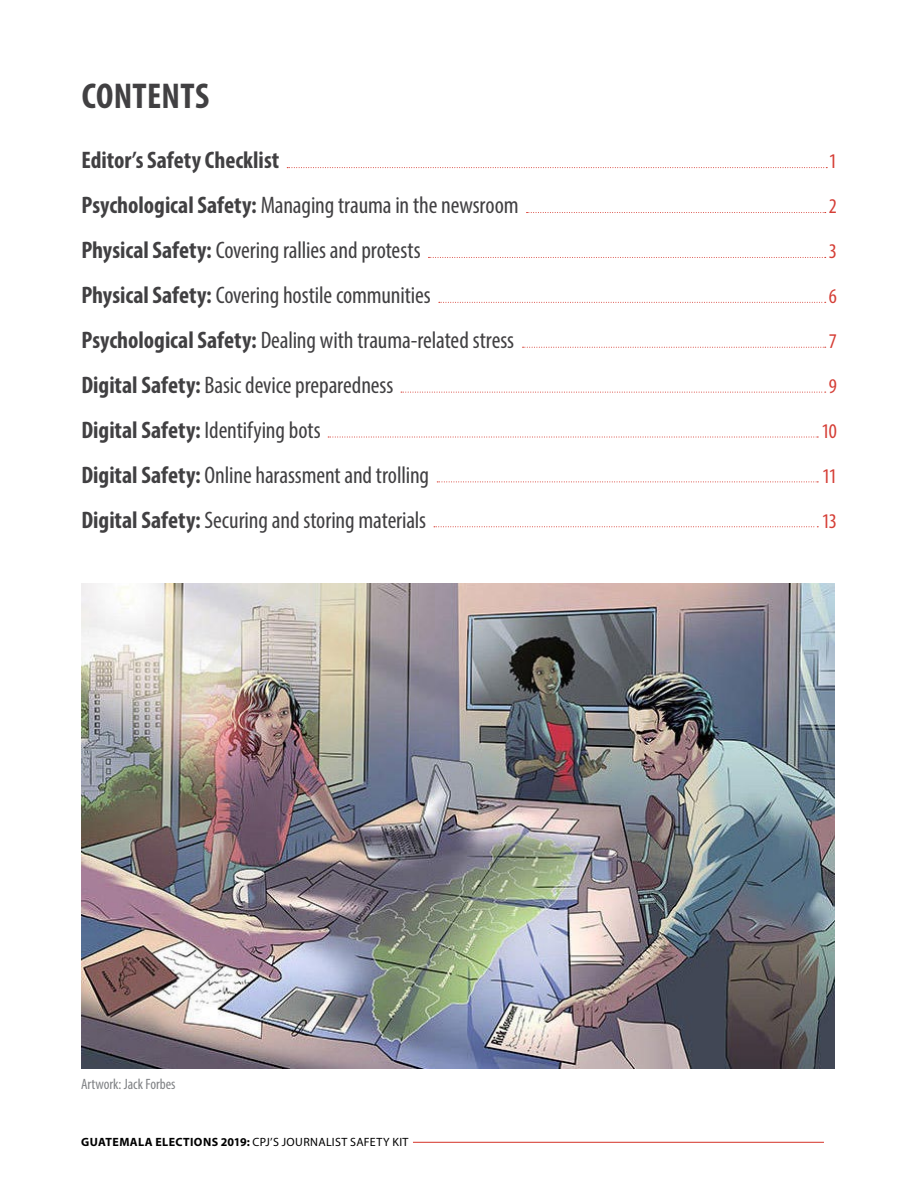
<style>
.page{position:relative;width:918px;height:1188px;background:#fff}
.page>*{position:absolute;margin:0;border:0;box-sizing:border-box;transform-origin:0 0}
.t1{font:700 condensed 36px "Myriad Pro";letter-spacing:.005em;color:#414042}
.t2{font:condensed 24px/45px "Myriad Pro";letter-spacing:-.005em;color:#414042}
.t3{font:condensed 21px/45px "Myriad Pro";color:#d53e36;text-align:center}
.t4{font:condensed 15px "Myriad Pro";color:#808285}
.t5{font:12px "Myriad Pro";letter-spacing:.025em;color:#000}
.s1{font-weight:700}
</style>
<div class="page">
<hr style="left:413px;top:1142px;width:411px;height:1px;background:#d43126">
<svg style="left:434px;top:526px;width:384px;height:1px"></svg>
<svg style="left:437px;top:482px;width:381px;height:1px"></svg>
<svg style="left:328px;top:437px;width:490px;height:1px"></svg>
<svg style="left:401px;top:392px;width:425px;height:1px"></svg>
<svg style="left:523px;top:347px;width:303px;height:1px"></svg>
<svg style="left:439px;top:302px;width:387px;height:1px"></svg>
<svg style="left:428px;top:257px;width:398px;height:1px"></svg>
<svg style="left:527px;top:212px;width:299px;height:1px"></svg>
<svg style="left:287px;top:167px;width:540px;height:1px"></svg>
<img style="left:81px;top:584px;width:754px;height:485px">
<h1 class="t1" style="left:82px;top:74px;width:129px">CONTENTS</h1>
<p class="t2" style="left:82px;top:137px;width:439px"><span class="s1">Editor’s Safety Checklist<br>Psychological Safety:</span> Managing trauma in the newsroom <span class="s1">Physical Safety:</span> Covering rallies and protests<br><span class="s1">Physical Safety:</span> Covering hostile communities <span class="s1">Psychological Safety:</span> Dealing with trauma-related stress <span class="s1">Digital Safety:</span> Basic device preparedness<br><span class="s1">Digital Safety:</span> Identifying bots<br><span class="s1">Digital Safety:</span> Online harassment and trolling<br><span class="s1">Digital Safety:</span> Securing and storing materials</p>
<p class="t4" style="left:81px;top:1075px;width:96px">Artwork: Jack Forbes</p>
<p class="t5" style="left:81px;top:1135px;width:329px"><span class="s1">GUATEMALA ELECTIONS 2019:</span> CPJ’S JOURNALIST SAFETY KIT</p>
<p class="t3" style="left:822px;top:138px;width:17px">1<br>2<br>3<br>6<br>7<br>9<br>10<br>11<br>13</p>
</div>
